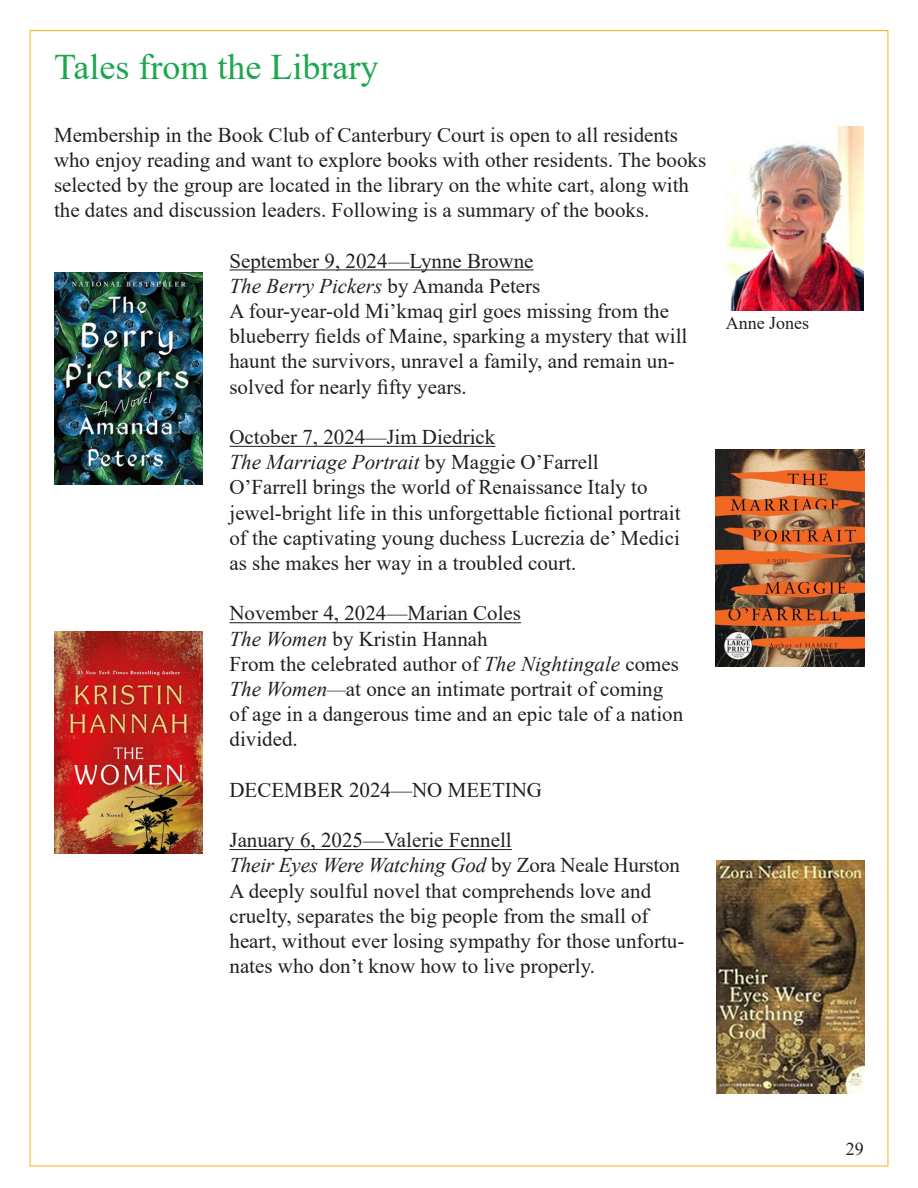
<style>
.page{position:relative;width:918px;height:1188px;background:#fff}
.page>*{position:absolute;margin:0;border:0;box-sizing:border-box;transform-origin:0 0}
.t1{font:36px "Times New Roman";color:#1ca74f}
.t2{font:21px/25.2px "Times New Roman";color:#231f20}
.t3{font:italic 21px "Times New Roman";color:#231f20}
.t4{font:18px "Times New Roman";color:#231f20}
.s1{font-style:normal}
.s2{font-style:italic}
</style>
<div class="page">
<hr style="left:230px;top:269px;width:304px;height:1px;background:#231f20">
<hr style="left:230px;top:446px;width:265px;height:1px;background:#231f20">
<hr style="left:230px;top:622px;width:291px;height:1px;background:#231f20">
<hr style="left:230px;top:849px;width:282px;height:1px;background:#231f20">
<img style="left:716px;top:450px;width:148px;height:216px">
<img style="left:54px;top:632px;width:149px;height:222px">
<img style="left:716px;top:860px;width:149px;height:234px">
<img style="left:54px;top:273px;width:149px;height:212px">
<img style="left:726px;top:127px;width:138px;height:183px">
<p class="t1" style="left:54px;top:42px;width:326px">Tales from the Library</p>
<p class="t2" style="left:54px;top:121px;width:654px">Membership in the Book Club of Canterbury Court is open to all residents who enjoy reading and want to explore books with other residents. The books selected by the group are located in the library on the white cart, along with the dates and discussion leaders. Following is a summary of the books.</p>
<p class="t2" style="left:229px;top:247px;width:306px">September 9, 2024—Lynne Browne</p>
<p class="t3" style="left:229px;top:271px;width:312px">The Berry Pickers <span class="s1">by Amanda Peters</span></p>
<p class="t2" style="left:229px;top:298px;width:459px">A four-year-old Mi’kmaq girl goes missing from the blueberry fields of Maine, sparking a mystery that will haunt the survivors, unravel a family, and remain un&shy;solved for nearly fifty years.</p>
<p class="t2" style="left:229px;top:424px;width:267px">October 7, 2024—Jim Diedrick</p>
<p class="t3" style="left:229px;top:448px;width:371px">The Marriage Portrait <span class="s1">by Maggie O’Farrell</span></p>
<p class="t2" style="left:229px;top:474px;width:453px">O’Farrell brings the world of Renaissance Italy to jewel-bright life in this unforgettable fictional portrait of the captivating young duchess Lucrezia de’ Medici as she makes her way in a troubled court.</p>
<p class="t2" style="left:229px;top:600px;width:293px">November 4, 2024—Marian Coles</p>
<p class="t2" style="left:229px;top:625px;width:260px"><span class="s2">The Women</span> by Kristin Hannah</p>
<p class="t2" style="left:229px;top:651px;width:455px">From the celebrated author of <span class="s2">The Nightingale</span> comes <span class="s2">The Women—</span>at once an intimate portrait of coming of age in a dangerous time and an epic tale of a nation divided.</p>
<p class="t2" style="left:230px;top:777px;width:314px">DECEMBER 2024—NO MEETING</p>
<p class="t2" style="left:230px;top:827px;width:284px">January 6, 2025—Valerie Fennell</p>
<p class="t3" style="left:230px;top:851px;width:452px">Their Eyes Were Watching God <span class="s1">by Zora Neale Hurston</span></p>
<p class="t2" style="left:230px;top:877px;width:456px">A deeply soulful novel that comprehends love and cruelty, separates the big people from the small of heart, without ever losing sympathy for those unfortu&shy;nates who don’t know how to live properly.</p>
<p class="t4" style="left:726px;top:311px;width:85px">Anne Jones</p>
<p class="t4" style="left:846px;top:1136px;width:19px">29</p>
</div>
